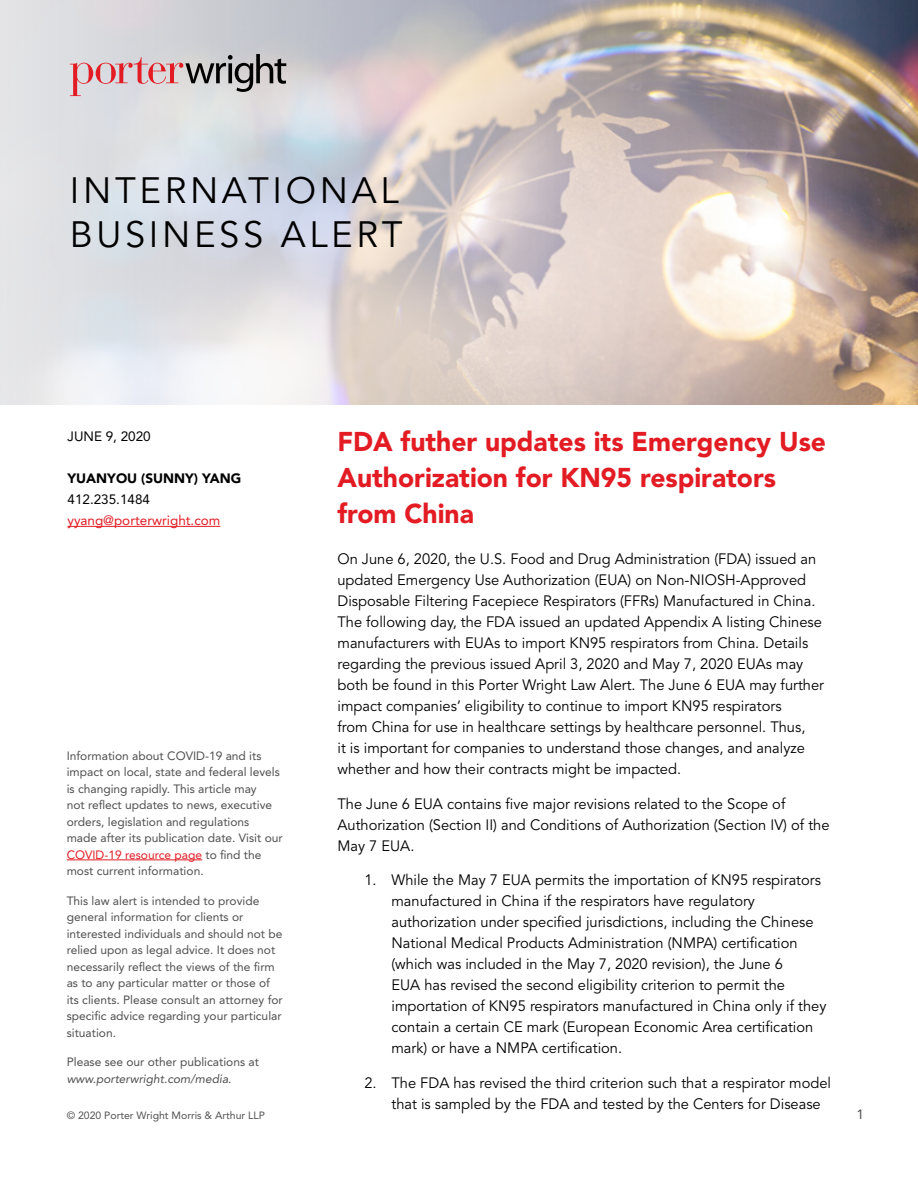
<style>
.page{position:relative;width:918px;height:1188px;background:#fff}
.page>*{position:absolute;margin:0;border:0;box-sizing:border-box;transform-origin:0 0}
.t1{font:36.45px/43.7px "Avenir LT Std";letter-spacing:.1em;color:#000}
.t2{font:900 27px/36px "Avenir LT Std";color:#e31b23}
.t3{font:15px/21px "Avenir LT Std";color:#000}
.t4{font:13.5px "Avenir LT Std";color:#000}
.t5{font:13.5px "Avenir LT Std";color:#e31b23}
.t6{font:900 13.5px "Avenir LT Std";color:#000}
.t7{font:13.5px "Avenir LT Std";color:#4f4f4f}
.t8{font:12px/16.5px "Avenir LT Std";color:#4f4f4f}
.t9{font:italic 12px "Avenir LT Std";color:#4f4f4f}
.t10{font:10.5px "Avenir LT Std";color:#4f4f4f}
.s1{color:#e31b23}
</style>
<div class="page">
<img style="left:0;top:0;width:918px;height:405px">
<hr style="left:67px;top:860px;width:135px;height:1px;background:#e31b23">
<svg style="left:70px;top:54px;width:216px;height:42px;background:#c1afb2"></svg>
<hr style="left:68px;top:526px;width:152px;height:1px;background:#e31b23">
<h1 class="t1" style="left:70px;top:169px;width:334px">INTERNATIONAL<br>BUSINESS ALERT</h1>
<p class="t4" style="left:68px;top:428px;width:85px">JUNE 9, 2020</p>
<p class="t6" style="left:68px;top:470px;width:175px">YUANYOU (SUNNY) YANG</p>
<p class="t4" style="left:68px;top:491px;width:84px">412.235.1484</p>
<p class="t5" style="left:68px;top:513px;width:154px">yyang@porterwright.com</p>
<p class="t8" style="left:67px;top:747px;width:218px">Information about COVID-19 and its impact on local, state and federal levels is changing rapidly. This article may<br>not reflect updates to news, executive orders, legislation and regulations made after its publication date. Visit our <span class="s1">COVID-19 resource page</span> to find the most current information.</p>
<p class="t8" style="left:67px;top:892px;width:218px">This law alert is intended to provide general information for clients or interested individuals and should not be relied upon as legal advice. It does not necessarily reflect the views of the firm as to any particular matter or those of its clients. Please consult an attorney for specific advice regarding your particular situation.</p>
<p class="t8" style="left:67px;top:1054px;width:194px">Please see our other publications at</p>
<p class="t9" style="left:67px;top:1072px;width:166px">www.porterwright.com/media.</p>
<p class="t10" style="left:67px;top:1109px;width:200px">© 2020 Porter Wright Morris &amp; Arthur LLP</p>
<h2 class="t2" style="left:338px;top:424px;width:490px">FDA futher updates its Emergency Use<br>Authorization for KN95 respirators from China</h2>
<p class="t3" style="left:338px;top:549px;width:488px">On June 6, 2020, the U.S. Food and Drug Administration (FDA) issued an updated Emergency Use Authorization (EUA) on Non-NIOSH-Approved Disposable Filtering Facepiece Respirators (FFRs) Manufactured in China.<br>The following day, the FDA issued an updated Appendix A listing Chinese manufacturers with EUAs to import KN95 respirators from China. Details regarding the previous issued April 3, 2020 and May 7, 2020 EUAs may both be found in this Porter Wright Law Alert. The June 6 EUA may further impact companies’ eligibility to continue to import KN95 respirators<br>from China for use in healthcare settings by healthcare personnel. Thus,<br>it is important for companies to understand those changes, and analyze whether and how their contracts might be impacted.</p>
<p class="t3" style="left:338px;top:794px;width:494px">The June 6 EUA contains five major revisions related to the Scope of<br>Authorization (Section II) and Conditions of Authorization (Section IV) of the<br>May 7 EUA.</p>
<p class="t3" style="left:391px;top:870px;width:436px;text-indent:-27px">1. While the May 7 EUA permits the importation of KN95 respirators manufactured in China if the respirators have regulatory authorization under specified jurisdictions, including the Chinese National Medical Products Administration (NMPA) certification (which was included in the May 7, 2020 revision), the June 6<br>EUA has revised the second eligibility criterion to permit the importation of KN95 respirators manufactured in China only if they contain a certain CE mark (European Economic Area certification mark) or have a NMPA certification.</p>
<p class="t3" style="left:391px;top:1073px;width:441px;text-indent:-27px">2. The FDA has revised the third criterion such that a respirator model that is sampled by the FDA and tested by the Centers for Disease</p>
<p class="t7" style="left:856px;top:1106px;width:9px">1</p>
</div>
